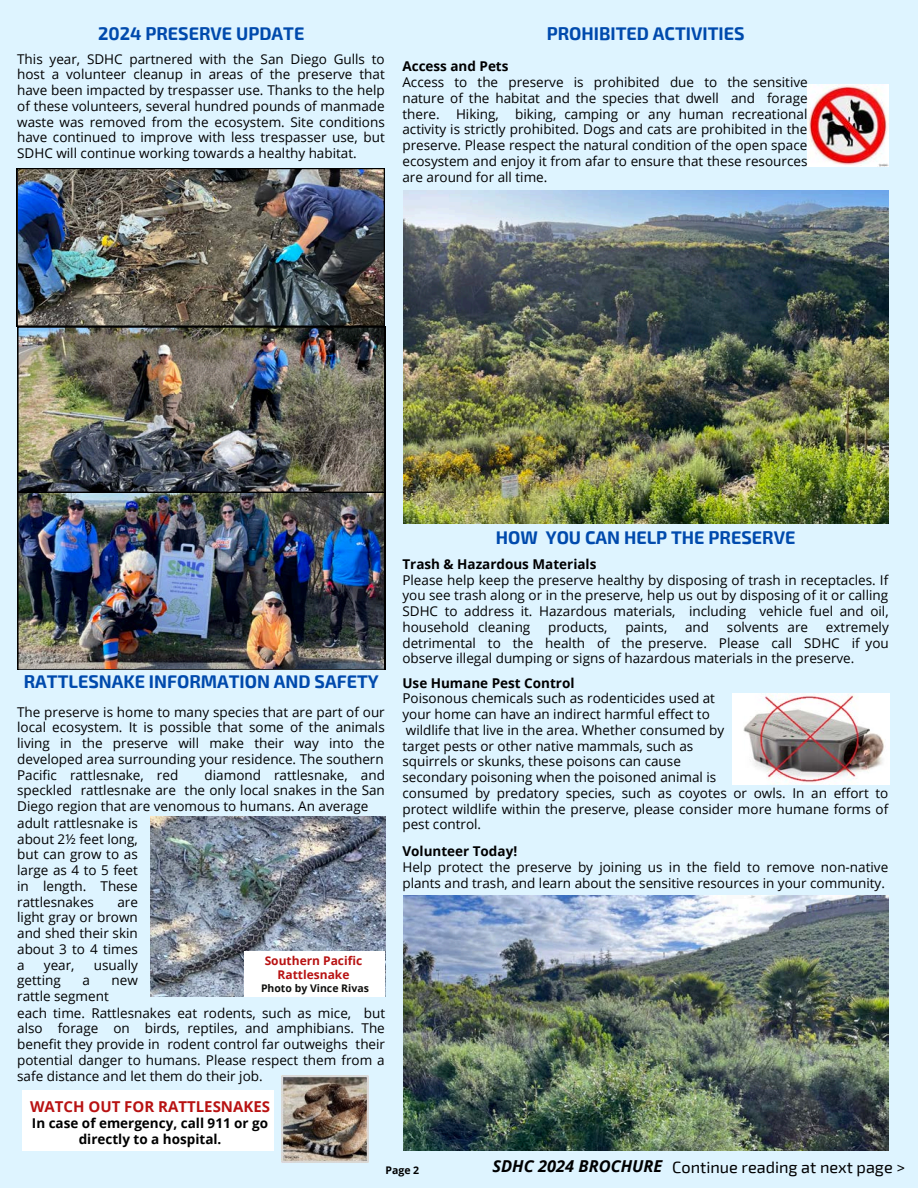
<style>
.page{position:relative;width:918px;height:1188px;background:#def4ff}
.page>*{position:absolute;margin:0;border:0;box-sizing:border-box;transform-origin:0 0}
.t1{font:700 18px "Exo 2";color:#004aad}
.t2{font:italic 700 16.5px "Open Sans";color:#000}
.t3{font:16.2px "Exo 2";color:#000}
.t4{font:700 15px "Open Sans";color:#b81212}
.t5{font:13.5px/15.8px "Open Sans";color:#000;text-align:justify}
.t6{font:700 13.5px/15.8px "Open Sans";color:#000;text-align:center}
.t7{font:700 12px "Open Sans";color:#b81212}
.t8{font:700 10.5px "Open Sans";color:#10100e}
.t9{font:700 10.5px "Open Sans";color:#000}
.s1{font-weight:700}
</style>
<div class="page">
<img style="left:808px;top:84px;width:81px;height:82px">
<div style="left:23px;top:1091px;width:251px;height:60px;background:#fff"></div>
<img style="left:282px;top:1076px;width:86px;height:86px">
<img style="left:733px;top:694px;width:156px;height:91px">
<img style="left:150px;top:817px;width:235px;height:180px">
<div style="left:245px;top:952px;width:140px;height:45px;background:#fff"></div>
<img style="left:17px;top:493px;width:368px;height:177px">
<img style="left:17px;top:168px;width:368px;height:159px">
<img style="left:17px;top:327px;width:368px;height:166px">
<img style="left:404px;top:896px;width:485px;height:255px">
<img style="left:404px;top:190px;width:485px;height:333px">
<h4 class="t1" style="left:98px;top:21px;width:208px">2024 PRESERVE UPDATE</h4>
<h1 class="t1" style="left:547px;top:21px;width:199px">PROHIBITED ACTIVITIES</h1>
<h4 class="t5" style="left:402px;top:58px;width:407px;text-align:left"><span class="s1">Access and Pets<br></span>Access to the preserve is prohibited due to the sensitive nature of the habitat and the species that dwell and forage there. Hiking, biking, camping or any human recreational activity is strictly prohibited. Dogs and cats are prohibited in the preserve. Please respect the natural condition of the open space ecosystem and enjoy it from afar to ensure that these resources are around for all time.</h4>
<p class="t5" style="left:17px;top:50px;width:369px">This year, SDHC partnered with the San Diego Gulls to host a volunteer cleanup in areas of the preserve that have been impacted by trespasser use. Thanks to the help of these volunteers, several hundred pounds of manmade waste was removed from the ecosystem. Site conditions have continued to improve with less trespasser use, but SDHC will continue working towards a healthy habitat.</p>
<p class="t1" style="left:496px;top:526px;width:301px">HOW YOU CAN HELP THE PRESERVE</p>
<p class="t1" style="left:24px;top:670px;width:357px">RATTLESNAKE INFORMATION AND SAFETY</p>
<h4 class="t5" style="left:17px;top:704px;width:369px">The preserve is home to many species that are part of our local ecosystem. It is possible that some of the animals living in the preserve will make their way into the developed area surrounding your residence. The southern Pacific rattlesnake, red</h4>
<h4 class="t5" style="left:17px;top:767px;width:369px;text-indent:187px">diamond rattlesnake, and speckled rattlesnake are the only local snakes in the San Diego region that are venomous to humans. An average</h4>
<h3 class="t5" style="left:17px;top:815px;width:122px">adult rattlesnake is about 2½ feet long, but can grow to as large as 4 to 5 feet in length. These rattlesnakes</h3>
<h3 class="t5" style="left:17px;top:893px;width:122px;text-indent:100px">are light gray or brown and shed their skin about 3 to 4 times a</h3>
<h2 class="t7" style="left:265px;top:952px;width:99px">Southern Pacific</h2>
<p class="t7" style="left:278px;top:966px;width:73px">Rattlesnake</p>
<p class="t8" style="left:261px;top:981px;width:109px">Photo by Vince Rivas</p>
<h3 class="t5" style="left:44px;top:956px;width:32px">year,</h3>
<h3 class="t5" style="left:94px;top:956px;width:46px">usually</h3>
<h3 class="t5" style="left:17px;top:972px;width:45px">getting</h3>
<h3 class="t5" style="left:82px;top:972px;width:9px">a</h3>
<h3 class="t5" style="left:112px;top:972px;width:28px">new</h3>
<h3 class="t5" style="left:17px;top:988px;width:93px">rattle segment</h3>
<h1 class="t5" style="left:17px;top:1005px;width:369px">each time. Rattlesnakes eat rodents, such as mice, but also forage on birds, reptiles, and amphibians. The benefit they provide in rodent control far outweighs their potential danger to humans. Please respect them from a safe distance and let them do their job.</h1>
<p class="t4" style="left:30px;top:1096px;width:241px">WATCH OUT FOR RATTLESNAKES</p>
<p class="t6" style="left:32px;top:1115px;width:238px">In case of emergency, call 911 or go directly to a hospital.</p>
<p class="t5" style="left:402px;top:556px;width:488px;text-align:left"><span class="s1">Trash &amp; Hazardous Materials<br></span>Please help keep the preserve healthy by disposing of trash in receptacles. If you see trash along or in the preserve, help us out by disposing of it or calling SDHC to address it. Hazardous materials, including vehicle fuel and oil, household cleaning</p>
<p class="t5" style="left:402px;top:619px;width:488px;text-indent:424px">extremely detrimental to the health of the preserve. Please call SDHC if you observe illegal dumping or signs of hazardous materials in the preserve.</p>
<p class="t5" style="left:548px;top:619px;width:61px">products,</p>
<p class="t5" style="left:625px;top:619px;width:43px">paints,</p>
<p class="t5" style="left:685px;top:619px;width:26px">and</p>
<p class="t5" style="left:727px;top:619px;width:83px">solvents are</p>
<h4 class="t5" style="left:402px;top:674px;width:487px;text-align:left"><span class="s1">Use Humane Pest Control<br></span>Poisonous chemicals such as rodenticides used at<br>your home can have an indirect harmful effect to<br>wildlife that live in the area. Whether consumed by<br>target pests or other native mammals, such as<br>squirrels or skunks, these poisons can cause<br>secondary poisoning when the poisoned animal is<br>consumed by predatory species, such as coyotes or owls. In an effort to protect wildlife within the preserve, please consider more humane forms of</h4>
<h4 class="t5" style="left:402px;top:816px;width:80px">pest control.</h4>
<h4 class="t5" style="left:402px;top:843px;width:487px;text-align:left"><span class="s1">Volunteer Today!<br></span>Help protect the preserve by joining us in the field to remove non-native plants and trash, and learn about the sensitive resources in your community.</h4>
<p class="t9" style="left:386px;top:1163px;width:35px">Page 2</p>
<h4 class="t2" style="left:492px;top:1154px;width:171px">SDHC 2024 BROCHURE</h4>
<p class="t3" style="left:672px;top:1157px;width:234px">Continue reading at next page &gt;</p>
</div>
